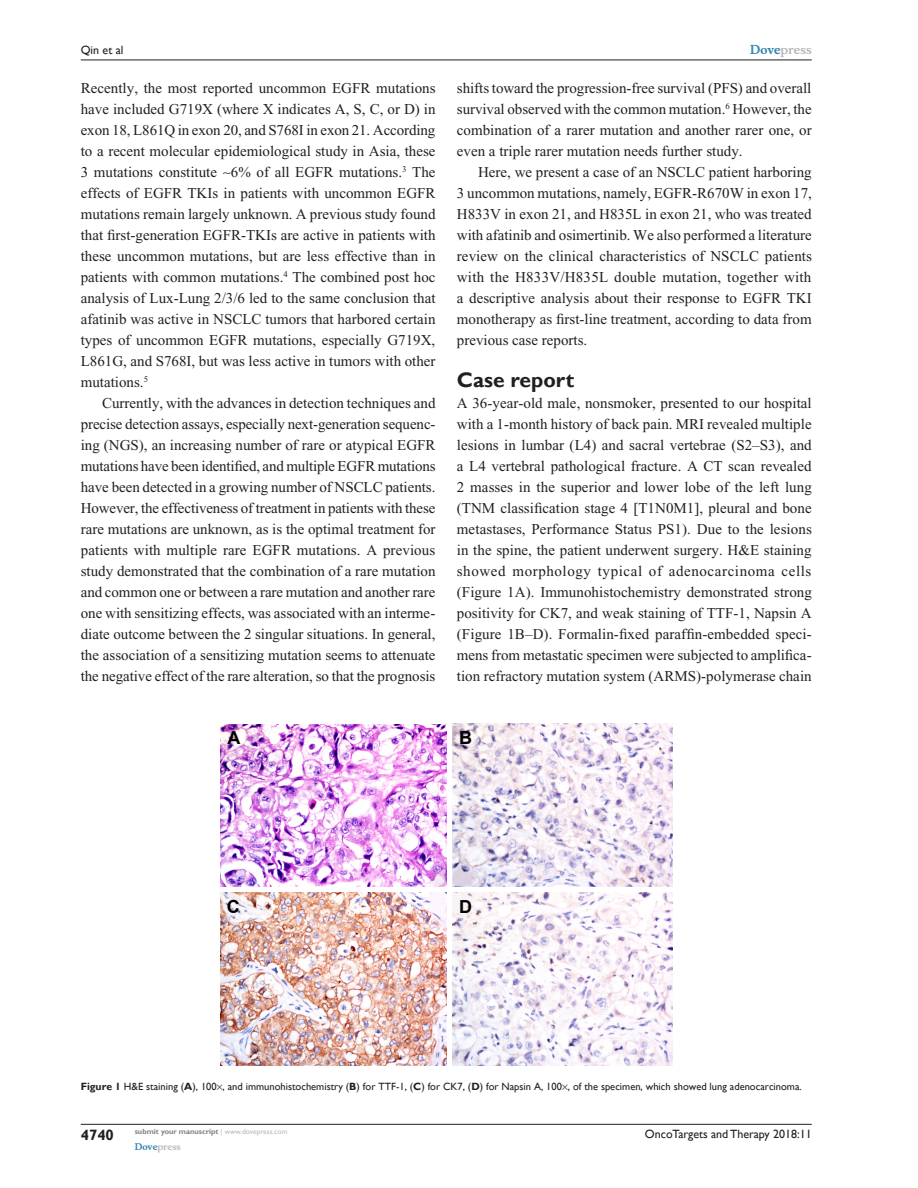
<style>
.page{position:relative;width:918px;height:1188px;background:#fff}
.page>*{position:absolute;margin:0;border:0;box-sizing:border-box;transform-origin:0 0}
.t1{font:700 21px "Gill Sans";color:#231f20}
.TxF{font:15px/21px "Times New Roman";color:#231f20;text-align:justify}
.Tx{font:15px/21px "Times New Roman";color:#231f20;text-align:justify}
.RunFolio-V{font:700 15px "Gill Sans";color:#231f20}
.RunF-V{font:12px "Gill Sans";color:#231f20}
.RunH-Brand-V{font:700 12px "Musee";color:#b8b9bc}
.RunH-V{font:12px "Gill Sans";color:#231f20}
.FigC{font:10.5px "Gill Sans";color:#231f20}
.RunF-Brand-V{font:700 9px "Musee";color:#b8b9bc}
.RunF-SubmityourMS-V{font:700 7.5px "Gill Sans";color:#808285}
.s1{color:#3485ae}
.s2{font-weight:700}
.s3{font-weight:400;color:#b8b9bc}
</style>
<div class="page">
<hr style="left:81px;top:1124px;width:731px;height:1px;background:#231f20">
<hr style="left:81px;top:60px;width:731px;height:1px;background:#231f20">
<img style="left:220px;top:724px;width:226px;height:162px">
<img style="left:220px;top:893px;width:227px;height:172px">
<img style="left:453px;top:724px;width:219px;height:163px">
<img style="left:453px;top:892px;width:219px;height:173px">
<svg style="left:228px;top:731px;width:13px;height:13px"></svg>
<svg style="left:460px;top:731px;width:11px;height:13px"></svg>
<svg style="left:228px;top:899px;width:11px;height:14px"></svg>
<svg style="left:460px;top:900px;width:11px;height:13px"></svg>
<p class="RunH-V" style="left:81px;top:43px;width:44px">Qin et al</p>
<p class="TxF" style="left:81px;top:77px;width:356px">Recently, the most reported uncommon EGFR mutations have included G719X (where X indicates A, S, C, or D) in exon 18, L861Q in exon 20, and S768I in exon 21. According to a recent molecular epidemiological study in Asia, these 3 mutations constitute 6% of all EGFR mutations.<sup>3</sup> The effects of EGFR TKIs in patients with uncommon EGFR mutations remain largely unknown. A previous study found that first-generation EGFR-TKIs are active in patients with these uncommon mutations, but are less effective than in patients with common mutations.<sup>4</sup> The combined post hoc analysis of Lux-Lung 2/3/6 led to the same conclusion that afatinib was active in NSCLC tumors that harbored certain types of uncommon EGFR mutations, especially G719X, L861G, and S768I, but was less active in tumors with other mutations.<sup>5</sup></p>
<p class="Tx" style="left:81px;top:392px;width:356px;text-indent:21px">Currently, with the advances in detection techniques and precise detection assays, especially next-generation sequenc&shy;ing (NGS), an increasing number of rare or atypical EGFR mutations have been identified, and multiple EGFR mutations have been detected in a growing number of NSCLC patients.<br>However, the effectiveness of treatment in patients with these rare mutations are unknown, as is the optimal treatment for patients with multiple rare EGFR mutations. A previous study demonstrated that the combination of a rare mutation and common one or between a rare mutation and another rare one with sensitizing effects, was associated with an interme&shy;diate outcome between the 2 singular situations. In general, the association of a sensitizing mutation seems to attenuate the negative effect of the rare alteration, so that the prognosis</p>
<p class="RunH-Brand-V" style="left:750px;top:43px;width:63px"><span class="s1">Dove</span>press</p>
<p class="Tx" style="left:457px;top:77px;width:356px">shifts toward the progression-free survival (PFS) and overall survival observed with the common mutation.<sup>6</sup> However, the combination of a rarer mutation and another rarer one, or even a triple rarer mutation needs further study.</p>
<p class="Tx" style="left:457px;top:161px;width:357px;text-indent:21px">Here, we present a case of an NSCLC patient harboring 3 uncommon mutations, namely, EGFR-R670W in exon 17, H833V in exon 21, and H835L in exon 21, who was treated with afatinib and osimertinib. We also performed a literature review on the clinical characteristics of NSCLC patients with the H833V/H835L double mutation, together with a descriptive analysis about their response to EGFR TKI monotherapy as first-line treatment, according to data from previous case reports.</p>
<h1 class="t1" style="left:457px;top:367px;width:119px">Case report</h1>
<p class="TxF" style="left:457px;top:392px;width:357px">A 36-year-old male, nonsmoker, presented to our hospital with a 1-month history of back pain. MRI revealed multiple lesions in lumbar (L4) and sacral vertebrae (S2–S3), and a L4 vertebral pathological fracture. A CT scan revealed 2 masses in the superior and lower lobe of the left lung (TNM classification stage 4 [T1N0M1], pleural and bone metastases, Performance Status PS1). Due to the lesions in the spine, the patient underwent surgery. H&amp;E staining showed morphology typical of adenocarcinoma cells (Figure 1A). Immunohistochemistry demonstrated strong positivity for CK7, and weak staining of TTF-1, Napsin A (Figure 1B–D). Formalin-fixed paraffin-embedded speci&shy;mens from metastatic specimen were subjected to amplifica&shy;tion refractory mutation system (ARMS)-polymerase chain</p>
<p class="FigC" style="left:81px;top:1081px;width:723px"><span class="s2">Figure 1</span> H&amp;E staining (<span class="s2">A</span>), 100 , and immunohistochemistry (<span class="s2">B</span>) for TTF-1, (<span class="s2">C</span>) for CK7, (<span class="s2">D</span>) for Napsin A, 100 , of the specimen, which showed lung adenocarcinoma.</p>
<p class="RunFolio-V" style="left:81px;top:1126px;width:35px">4740</p>
<p class="RunF-SubmityourMS-V" style="left:135px;top:1127px;width:154px">submit your manuscript <span class="s3">| www.dovepress.com</span></p>
<p class="RunF-Brand-V" style="left:135px;top:1141px;width:48px"><span class="s1">Dove</span>press</p>
<p class="RunF-V" style="left:645px;top:1127px;width:168px">OncoTargets and Therapy 2018:11</p>
</div>
